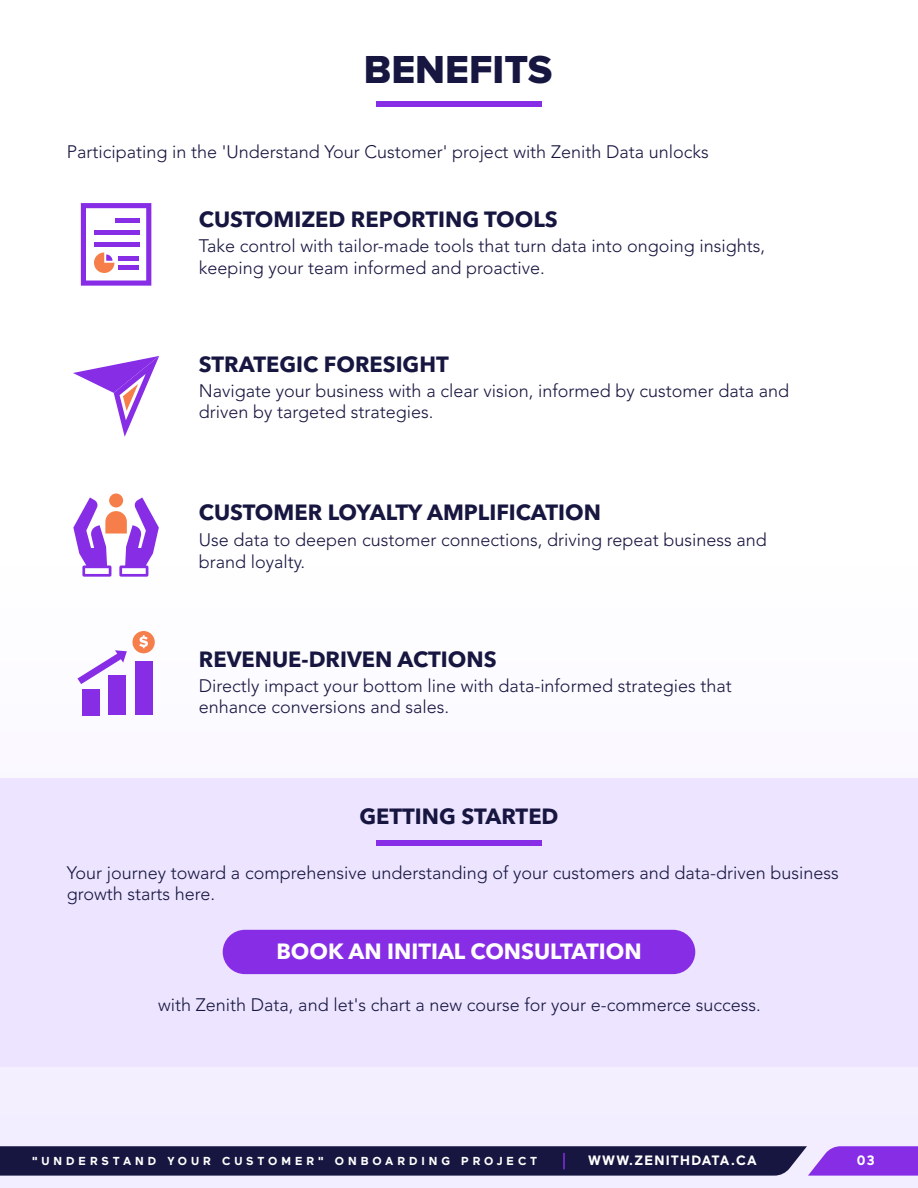
<style>
.page{position:relative;width:918px;height:1188px;background:#fff}
.page>*{position:absolute;margin:0;border:0;box-sizing:border-box;transform-origin:0 0}
.t1{font:40.5px "Proxima Nova Extrabld";color:#171640}
.t2{font:700 21.9px "Avenir Next LT Pro";color:#171640}
.t3{font:700 21.9px "Avenir Next LT Pro";color:#fff}
.t4{font:300 18px/21.6px "Avenir";color:#171640}
.t5{font:700 13.5px "Maax";letter-spacing:.08em;color:#fff}
.t6{font:700 11.55px "Maax";letter-spacing:.34em;color:#fff}
</style>
<div class="page">
<div style="left:0;top:558px;width:918px;height:630px;background:#fbfaff"></div>
<svg style="left:0;top:1146px;width:918px;height:30px;background:#2d225a"></svg>
<div style="left:0;top:778px;width:918px;height:288px;background:#ede5ff"></div>
<div style="left:223px;top:930px;width:472px;height:44px;background:#872de6;border-radius:22px"></div>
<div style="left:376px;top:102px;width:166px;height:5px;background:#872de6"></div>
<div style="left:376px;top:840px;width:166px;height:6px;background:#872de6"></div>
<svg style="left:81px;top:203px;width:70px;height:83px"></svg>
<svg style="left:73px;top:356px;width:86px;height:81px"></svg>
<svg style="left:109px;top:493px;width:14px;height:14px"></svg>
<svg style="left:73px;top:497px;width:86px;height:80px"></svg>
<div style="left:83px;top:689px;width:17px;height:26px;background:#872de6"></div>
<div style="left:109px;top:676px;width:17px;height:39px;background:#872de6"></div>
<div style="left:135px;top:662px;width:17px;height:53px;background:#872de6"></div>
<svg style="left:77px;top:631px;width:78px;height:53px"></svg>
<h1 class="t1" style="left:364px;top:46px;width:190px">BENEFITS</h1>
<p class="t4" style="left:67px;top:141px;width:643px">Participating in the 'Understand Your Customer' project with Zenith Data unlocks</p>
<p class="t2" style="left:199px;top:206px;width:361px">CUSTOMIZED REPORTING TOOLS</p>
<p class="t4" style="left:199px;top:236px;width:568px">Take control with tailor-made tools that turn data into ongoing insights, keeping your team informed and proactive.</p>
<p class="t2" style="left:199px;top:351px;width:251px">STRATEGIC FORESIGHT</p>
<p class="t4" style="left:199px;top:380px;width:592px">Navigate your business with a clear vision, informed by customer data and driven by targeted strategies.</p>
<p class="t2" style="left:199px;top:499px;width:404px">CUSTOMER LOYALTY AMPLIFICATION</p>
<p class="t4" style="left:199px;top:530px;width:569px">Use data to deepen customer connections, driving repeat business and brand loyalty.</p>
<p class="t2" style="left:199px;top:646px;width:299px">REVENUE-DRIVEN ACTIONS</p>
<p class="t4" style="left:199px;top:675px;width:534px">Directly impact your bottom line with data-informed strategies that enhance conversions and sales.</p>
<p class="t2" style="left:359px;top:803px;width:201px">GETTING STARTED</p>
<p class="t4" style="left:67px;top:862px;width:774px">Your journey toward a comprehensive understanding of your customers and data-driven business growth starts here.</p>
<p class="t3" style="left:276px;top:938px;width:367px">BOOK AN INITIAL CONSULTATION</p>
<p class="t4" style="left:158px;top:995px;width:604px">with Zenith Data, and let's chart a new course for your e-commerce success.</p>
<p class="t6" style="left:32px;top:1155px;width:507px">"UNDERSTAND YOUR CUSTOMER" ONBOARDING PROJECT</p>
<p class="t5" style="left:588px;top:1153px;width:170px">WWW.ZENITHDATA.CA</p>
<p class="t5" style="left:857px;top:1153px;width:19px">03</p>
</div>
